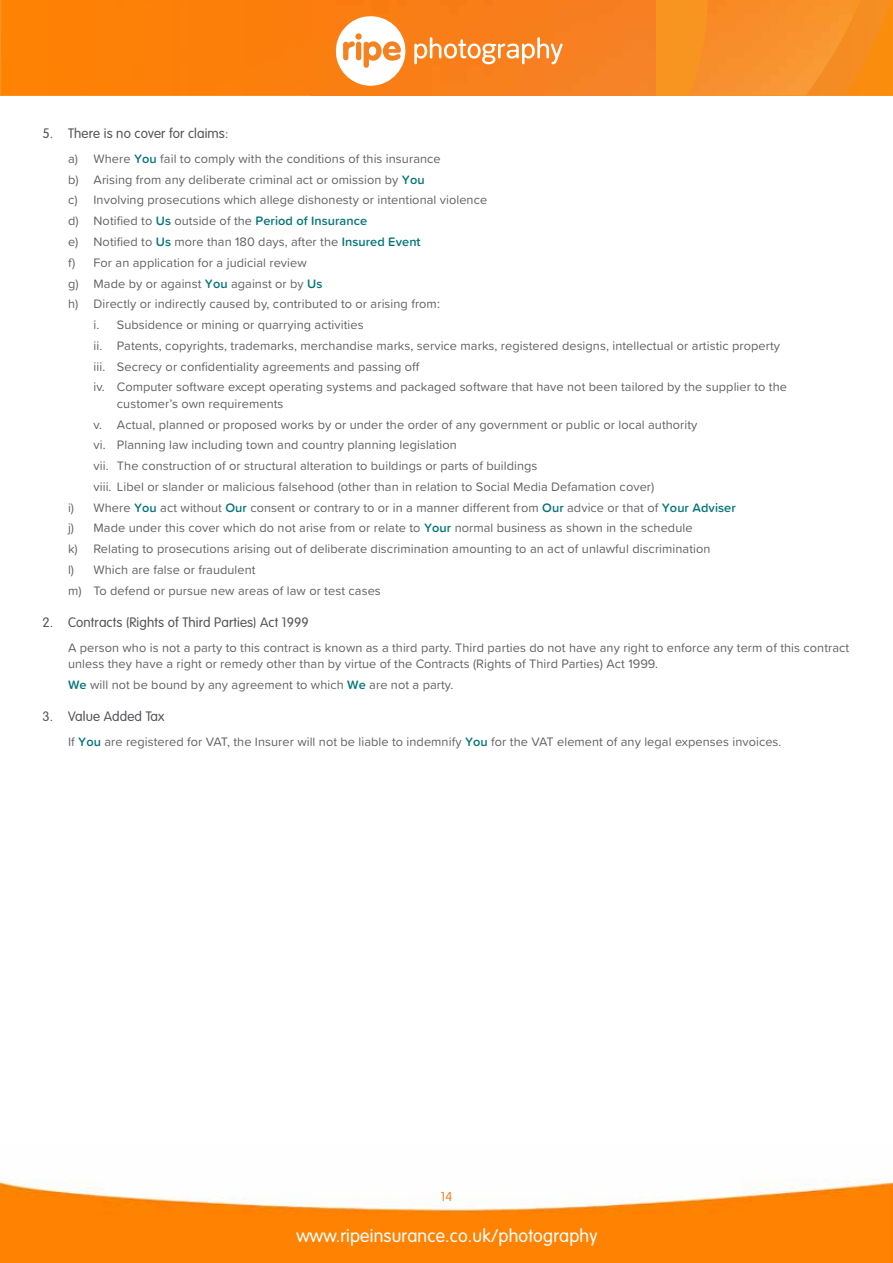
<style>
.page{position:relative;width:893px;height:1263px;background:#fff}
.page>*{position:absolute;margin:0;border:0;box-sizing:border-box;transform-origin:0 0}
.t1{font:300 18px "VAG Rounded Std";letter-spacing:.01em;color:#fff}
.t2{font:300 13.5px "VAG Rounded Std";letter-spacing:.01em;color:#55565a}
.t3{font:12.75px/16.5px "Proxima Soft";letter-spacing:.005em;color:#626164}
.t4{font:300 12.75px "VAG Rounded Std";color:#f58220}
.s1{font-weight:600;color:#057579}
</style>
<div class="page">
<img style="left:0;top:1179px;width:893px;height:84px">
<svg style="left:0;top:0;width:893px;height:95px;background:#f8901a"></svg>
<img style="left:690px;top:0;width:162px;height:95px">
<img style="left:1px;top:0;width:655px;height:95px">
<svg style="left:336px;top:16px;width:227px;height:70px"></svg>
<svg style="left:355px;top:33px;width:7px;height:7px"></svg>
<p class="t2" style="left:43px;top:126px;width:187px">5. There is no cover for claims:</p>
<p class="t3" style="left:68px;top:150px;width:374px">a) Where <span class="s1">You</span> fail to comply with the conditions of this insurance</p>
<p class="t3" style="left:68px;top:171px;width:358px">b) Arising from any deliberate criminal act or omission by <span class="s1">You</span></p>
<p class="t3" style="left:68px;top:191px;width:421px">c) Involving prosecutions which allege dishonesty or intentional violence</p>
<p class="t3" style="left:68px;top:212px;width:301px">d) Notified to <span class="s1">Us</span> outside of the <span class="s1">Period of Insurance</span></p>
<p class="t3" style="left:68px;top:233px;width:354px">e) Notified to <span class="s1">Us</span> more than 180 days, after the <span class="s1">Insured Event</span></p>
<p class="t3" style="left:68px;top:254px;width:240px">f) For an application for a judicial review</p>
<p class="t3" style="left:68px;top:274px;width:256px">g) Made by or against <span class="s1">You</span> against or by <span class="s1">Us</span></p>
<p class="t3" style="left:68px;top:295px;width:373px">h) Directly or indirectly caused by, contributed to or arising from:</p>
<p class="t3" style="left:94px;top:316px;width:272px">i. Subsidence or mining or quarrying activities</p>
<p class="t3" style="left:94px;top:337px;width:688px">ii. Patents, copyrights, trademarks, merchandise marks, service marks, registered designs, intellectual or artistic property</p>
<p class="t3" style="left:94px;top:357px;width:328px">iii. Secrecy or confidentiality agreements and passing off</p>
<p class="t3" style="left:94px;top:378px;width:695px">iv. Computer software except operating systems and packaged software that have not been tailored by the supplier to the</p>
<p class="t3" style="left:117px;top:395px;width:168px">customer’s own requirements</p>
<p class="t3" style="left:94px;top:415px;width:605px">v. Actual, planned or proposed works by or under the order of any government or public or local authority</p>
<p class="t3" style="left:94px;top:436px;width:365px">vi. Planning law including town and country planning legislation</p>
<p class="t3" style="left:94px;top:457px;width:445px">vii. The construction of or structural alteration to buildings or parts of buildings</p>
<p class="t3" style="left:94px;top:478px;width:562px">viii. Libel or slander or malicious falsehood (other than in relation to Social Media Defamation cover)</p>
<p class="t3" style="left:68px;top:498px;width:669px">i) Where <span class="s1">You</span> act without <span class="s1">Our</span> consent or contrary to or in a manner different from <span class="s1">Our</span> advice or that of <span class="s1">Your Adviser</span></p>
<p class="t3" style="left:68px;top:519px;width:626px">j) Made under this cover which do not arise from or relate to <span class="s1">Your</span> normal business as shown in the schedule</p>
<p class="t3" style="left:68px;top:540px;width:644px">k) Relating to prosecutions arising out of deliberate discrimination amounting to an act of unlawful discrimination</p>
<p class="t3" style="left:68px;top:561px;width:189px">l) Which are false or fraudulent</p>
<p class="t3" style="left:68px;top:581px;width:314px">m) To defend or pursue new areas of law or test cases</p>
<p class="t2" style="left:43px;top:614px;width:268px">2. Contracts (Rights of Third Parties) Act 1999</p>
<p class="t3" style="left:68px;top:639px;width:783px">A person who is not a party to this contract is known as a third party. Third parties do not have any right to enforce any term of this contract unless they have a right or remedy other than by virtue of the Contracts (Rights of Third Parties) Act 1999.</p>
<p class="t3" style="left:68px;top:676px;width:387px"><span class="s1">We</span> will not be bound by any agreement to which <span class="s1">We</span> are not a party.</p>
<p class="t2" style="left:43px;top:709px;width:124px">3. Value Added Tax</p>
<p class="t3" style="left:68px;top:733px;width:715px">If <span class="s1">You</span> are registered for VAT, the Insurer will not be liable to indemnify <span class="s1">You</span> for the VAT element of any legal expenses invoices.</p>
<p class="t4" style="left:441px;top:1189px;width:13px">14</p>
<h1 class="t1" style="left:296px;top:1225px;width:303px">www.ripeinsurance.co.uk/photography</h1>
</div>
